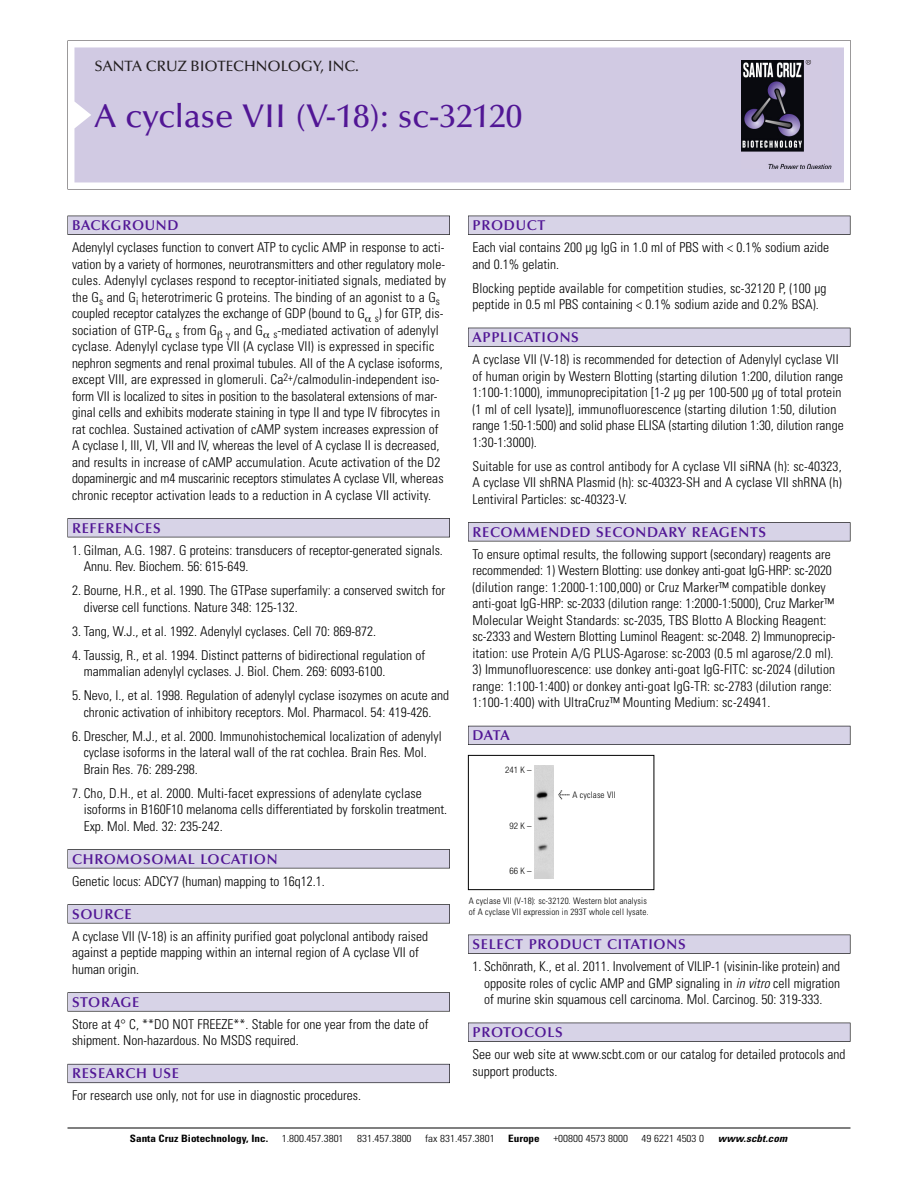
<style>
.page{position:relative;width:918px;height:1188px;background:#fff}
.page>*{position:absolute;margin:0;border:0;box-sizing:border-box;transform-origin:0 0}
.t1{font:500 33px "Optima";color:#511695}
.t2{font:500 15px "Optima";color:#231f20}
.t3{font:600 14.25px "Optima";letter-spacing:.05em;color:#511695}
.t4{font:300 condensed 13.5px/16.5px "Univers";color:#000}
.t5{font:300 condensed 10.2px "Univers";color:#000;scale:1.1 1}
.t6{font:700 condensed 10.2px "Univers";color:#000;scale:1.1 1}
.t7{font:italic 700 condensed 10.2px "Univers";letter-spacing:.005em;color:#000;scale:1.1 1}
.t8{font:300 condensed 9px/10.5px "Univers";letter-spacing:.015em;color:#000}
.t9{font:300 condensed 9px "Helvetica Neue";color:#000}
.s1{font-family:"Meta Plus";font-weight:400;font-stretch:normal;font-size:10.5px}
.s2{font-style:italic}
</style>
<div class="page">
<svg style="left:68px;top:40px;width:783px;height:149px"></svg>
<div style="left:74px;top:47px;width:770px;height:135px;background:#d1cae3"></div>
<img style="left:741px;top:60px;width:90px;height:108px">
<div style="left:68px;top:216px;width:382px;height:19px;background:#525155"></div>
<div style="left:68px;top:216px;width:381px;height:18px;background:#d7d3e7"></div>
<div style="left:68px;top:518px;width:382px;height:19px;background:#525155"></div>
<div style="left:68px;top:519px;width:381px;height:18px;background:#d7d3e7"></div>
<div style="left:68px;top:849px;width:382px;height:19px;background:#545357"></div>
<div style="left:68px;top:850px;width:381px;height:18px;background:#d7d3e7"></div>
<div style="left:68px;top:904px;width:382px;height:19px;background:#575759"></div>
<div style="left:68px;top:905px;width:381px;height:18px;background:#d7d3e7"></div>
<svg style="left:68px;top:992px;width:382px;height:20px"></svg>
<div style="left:68px;top:993px;width:381px;height:18px;background:#d7d3e7"></div>
<div style="left:68px;top:1064px;width:382px;height:19px;background:#66646e"></div>
<div style="left:68px;top:1064px;width:381px;height:18px;background:#d7d3e7"></div>
<div style="left:468px;top:216px;width:382px;height:19px;background:#525155"></div>
<div style="left:468px;top:216px;width:382px;height:18px;background:#d7d3e7"></div>
<div style="left:468px;top:328px;width:382px;height:19px;background:#515055"></div>
<div style="left:468px;top:328px;width:382px;height:18px;background:#d7d3e7"></div>
<div style="left:468px;top:522px;width:382px;height:19px;background:#545357"></div>
<div style="left:468px;top:523px;width:382px;height:18px;background:#d7d3e7"></div>
<div style="left:468px;top:726px;width:382px;height:19px;background:#54535a"></div>
<div style="left:468px;top:726px;width:382px;height:18px;background:#d7d3e7"></div>
<div style="left:468px;top:935px;width:382px;height:19px;background:#545356"></div>
<div style="left:468px;top:935px;width:382px;height:18px;background:#d7d3e7"></div>
<div style="left:468px;top:1023px;width:382px;height:19px;background:#525155"></div>
<div style="left:468px;top:1023px;width:382px;height:18px;background:#d7d3e7"></div>
<hr style="left:68px;top:1128px;width:782px;height:1px;background:#000">
<div style="left:468px;top:755px;width:186px;height:135px;border:1px solid #000"></div>
<img style="left:535px;top:766px;width:19px;height:112px">
<p class="t2" style="left:94px;top:61px;width:266px">SANTA CRUZ BIOTECHNOLOGY, INC.</p>
<h1 class="t1" style="left:94px;top:103px;width:429px">A cyclase VII (V-18): sc-32120</h1>
<p class="t3" style="left:72px;top:219px;width:108px">BACKGROUND</p>
<p class="t4" style="left:72px;top:240px;width:376px">Adenylyl cyclases function to convert ATP to cyclic AMP in response to acti&shy;vation by a variety of hormones, neurotransmitters and other regulatory mole&shy;cules. Adenylyl cyclases respond to receptor-initiated signals, mediated by the G<sub>s</sub> and G<sub>i</sub> heterotrimeric G proteins. The binding of an agonist to a G<sub>s </sub>coupled receptor catalyzes the exchange of GDP (bound to G <sub>s</sub>) for GTP, dis&shy;sociation of GTP-G <sub>s</sub> from G and G <sub>s</sub>-mediated activation of adenylyl cyclase. Adenylyl cyclase type VII (A cyclase VII) is expressed in specific nephron segments and renal proximal tubules. All of the A cyclase isoforms, except VIII, are expressed in glomeruli. Ca<sup>2+</sup>/calmodulin-independent iso&shy;form VII is localized to sites in position to the basolateral extensions of mar&shy;ginal cells and exhibits moderate staining in type II and type IV fibrocytes in rat cochlea. Sustained activation of cAMP system increases expression of A cyclase I, III, VI, VII and IV, whereas the level of A cyclase II is decreased, and results in increase of cAMP accumulation. Acute activation of the D2 dopaminergic and m4 muscarinic receptors stimulates A cyclase VII, whereas chronic receptor activation leads to a reduction in A cyclase VII activity.</p>
<p class="t3" style="left:72px;top:522px;width:90px">REFERENCES</p>
<p class="t4" style="left:84px;top:543px;width:361px;text-indent:-12px">1. Gilman, A.G. 1987. G proteins: transducers of receptor-generated signals.<br>Annu. Rev. Biochem. 56: 615-649.</p>
<p class="t4" style="left:84px;top:583px;width:363px;text-indent:-12px">2. Bourne, H.R., et al. 1990. The GTPase superfamily: a conserved switch for diverse cell functions. Nature 348: 125-132.</p>
<p class="t4" style="left:72px;top:624px;width:306px">3. Tang, W.J., et al. 1992. Adenylyl cyclases. Cell 70: 869-872.</p>
<p class="t4" style="left:84px;top:648px;width:343px;text-indent:-12px">4. Taussig, R., et al. 1994. Distinct patterns of bidirectional regulation of mammalian adenylyl cyclases. J. Biol. Chem. 269: 6093-6100.</p>
<p class="t4" style="left:72px;top:688px;width:379px;text-align:center">5. Nevo, I., et al. 1998. Regulation of adenylyl cyclase isozymes on acute and chronic activation of inhibitory receptors. Mol. Pharmacol. 54: 419-426.</p>
<p class="t4" style="left:84px;top:729px;width:360px;text-indent:-12px">6. Drescher, M.J., et al. 2000. Immunohistochemical localization of adenylyl cyclase isoforms in the lateral wall of the rat cochlea. Brain Res. Mol.<br>Brain Res. 76: 289-298.</p>
<p class="t4" style="left:84px;top:786px;width:365px;text-indent:-12px">7. Cho, D.H., et al. 2000. Multi-facet expressions of adenylate cyclase isoforms in B160F10 melanoma cells differentiated by forskolin treatment.<br>Exp. Mol. Med. 32: 235-242.</p>
<p class="t3" style="left:72px;top:853px;width:207px">CHROMOSOMAL LOCATION</p>
<p class="t4" style="left:72px;top:874px;width:254px">Genetic locus: ADCY7 (human) mapping to 16q12.1.</p>
<p class="t3" style="left:72px;top:908px;width:61px">SOURCE</p>
<p class="t4" style="left:72px;top:929px;width:357px">A cyclase VII (V-18) is an affinity purified goat polyclonal antibody raised against a peptide mapping within an internal region of A cyclase VII of human origin.</p>
<p class="t3" style="left:72px;top:996px;width:69px">STORAGE</p>
<p class="t4" style="left:72px;top:1017px;width:358px">Store at 4° C, **DO NOT FREEZE**. Stable for one year from the date of shipment. Non-hazardous. No MSDS required.</p>
<p class="t3" style="left:72px;top:1068px;width:109px">RESEARCH USE</p>
<p class="t4" style="left:72px;top:1088px;width:290px">For research use only, not for use in diagnostic procedures.</p>
<p class="t3" style="left:473px;top:219px;width:74px">PRODUCT</p>
<p class="t4" style="left:473px;top:240px;width:358px">Each vial contains 200 µg IgG in 1.0 ml of PBS with &lt; 0.1% sodium azide and 0.1% gelatin.</p>
<p class="t4" style="left:473px;top:281px;width:356px">Blocking peptide available for competition studies, sc-32120 P, (100 µg peptide in 0.5 ml PBS containing &lt; 0.1% sodium azide and 0.2% BSA).</p>
<p class="t3" style="left:473px;top:332px;width:108px">APPLICATIONS</p>
<p class="t4" style="left:473px;top:352px;width:373px">A cyclase VII (V-18) is recommended for detection of Adenylyl cyclase VII of human origin by Western Blotting (starting dilution 1:200, dilution range 1:100-1:1000), immunoprecipitation [1-2 µg per 100-500 µg of total protein (1 ml of cell lysate)], immunofluorescence (starting dilution 1:50, dilution range 1:50-1:500) and solid phase ELISA (starting dilution 1:30, dilution range 1:30-1:3000).</p>
<p class="t4" style="left:473px;top:459px;width:371px;text-align:justify">Suitable for use as control antibody for A cyclase VII siRNA (h): sc-40323, A cyclase VII shRNA Plasmid (h): sc-40323-SH and A cyclase VII shRNA (h)<br>Lentiviral Particles: sc-40323-V.</p>
<p class="t3" style="left:473px;top:526px;width:295px">RECOMMENDED SECONDARY REAGENTS</p>
<p class="t4" style="left:473px;top:547px;width:364px">To ensure optimal results, the following support (secondary) reagents are recommended: 1) Western Blotting: use donkey anti-goat IgG-HRP: sc-2020 (dilution range: 1:2000-1:100,000) or Cruz Marker™ compatible donkey anti-goat IgG-HRP: sc-2033 (dilution range: 1:2000-1:5000), Cruz Marker™ Molecular Weight Standards: sc-2035, TBS Blotto A Blocking Reagent: sc-2333 and Western Blotting Luminol Reagent: sc-2048. 2) Immunoprecip&shy;itation: use Protein A/G PLUS-Agarose: sc-2003 (0.5 ml agarose/2.0 ml).</p>
<p class="t4" style="left:473px;top:662px;width:364px">3) Immunofluorescence: use donkey anti-goat IgG-FITC: sc-2024 (dilution range: 1:100-1:400) or donkey anti-goat IgG-TR: sc-2783 (dilution range:<br>1:100-1:400) with UltraCruz™ Mounting Medium: sc-24941.</p>
<p class="t3" style="left:473px;top:730px;width:39px">DATA</p>
<p class="t9" style="left:505px;top:767px;width:28px">241 K –</p>
<p class="t9" style="left:509px;top:822px;width:24px">92K–</p>
<p class="t9" style="left:509px;top:867px;width:24px">66K–</p>
<p class="t8" style="left:558px;top:791px;width:59px"><span class="s1">&lt;</span> A cyclase VII</p>
<p class="t8" style="left:469px;top:896px;width:182px">A cyclase VII (V-18): sc-32120. Western blot analysis of A cyclase VII expression in 293T whole cell lysate.</p>
<p class="t3" style="left:473px;top:938px;width:215px">SELECT PRODUCT CITATIONS</p>
<p class="t4" style="left:484px;top:959px;width:357px;text-align:justify;text-indent:-12px">1. Schönrath, K., et al. 2011. Involvement of VILIP-1 (visinin-like protein) and opposite roles of cyclic AMP and GMP signaling in <span class="s2">in vitro</span> cell migration of murine skin squamous cell carcinoma. Mol. Carcinog. 50: 319-333.</p>
<p class="t3" style="left:473px;top:1026px;width:92px">PROTOCOLS</p>
<p class="t4" style="left:473px;top:1047px;width:375px">See our web site at www.scbt.com or our catalog for detailed protocols and support products.</p>
<p class="t6" style="left:130px;top:1135px;width:127px">Santa Cruz Biotechnology, Inc.</p>
<p class="t5" style="left:282px;top:1135px;width:58px">1.800.457.3801</p>
<p class="t5" style="left:357px;top:1135px;width:51px">831.457.3800</p>
<p class="t5" style="left:425px;top:1135px;width:65px">fax 831.457.3801</p>
<p class="t6" style="left:508px;top:1135px;width:30px">Europe</p>
<p class="t5" style="left:553px;top:1135px;width:69px">+00800 4573 8000</p>
<p class="t5" style="left:642px;top:1135px;width:58px">49 6221 4503 0</p>
<p class="t7" style="left:718px;top:1135px;width:64px">www.scbt.com</p>
</div>
